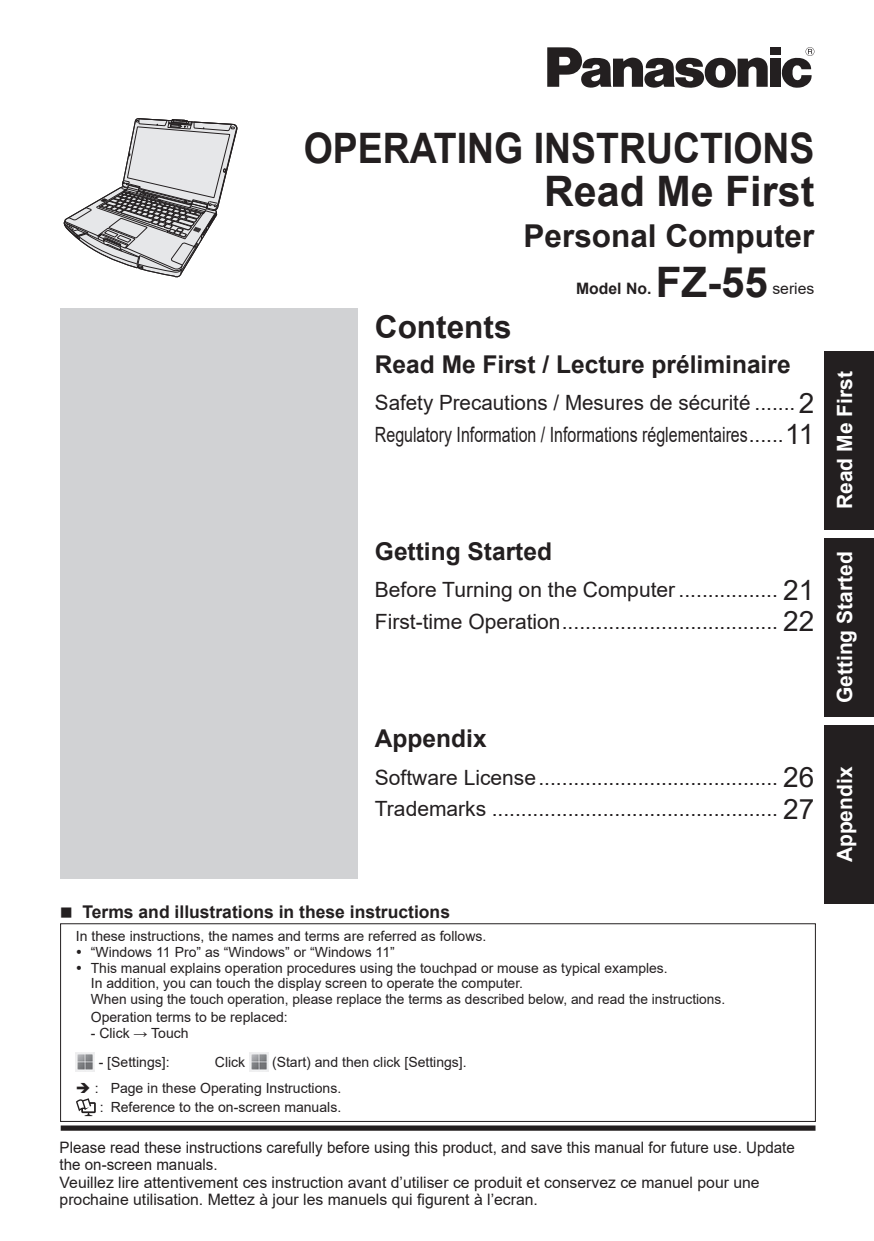
<style>
.page{position:relative;width:874px;height:1241px;background:#fff}
.page>*{position:absolute;margin:0;border:0;box-sizing:border-box;transform-origin:0 0}
.t1{font:700 42px/43.6px "Arial";color:#231f20;text-align:right;scale:.89 1}
.t2{font:700 42px "Arial";color:#231f20}
.t3{font:700 31.5px "Arial";color:#231f20}
.t4{font:700 24.5px "Arial";color:#231f20}
.t5{font:21px/31.5px "Arial";color:#231f20}
.t6{font:700 21px "Arial";color:#fff}
.t7{font:700 17.5px "Arial";color:#231f20}
.t8{font:15.75px/17.5px "Arial";color:#231f20;scale:.96 1}
.t9{font:700 15.75px "Arial";color:#231f20}
.t10{font:15.75px "Arial";color:#231f20}
.t11{font:14px/15.8px "Arial";color:#231f20}
.s1{font-size:28px}
</style>
<div class="page">
<div style="left:60px;top:308px;width:297px;height:570px;background:#d1d2d4"></div>
<div style="left:823px;top:538px;width:50px;height:178px;background:#231f20"></div>
<div style="left:823px;top:351px;width:50px;height:178px;background:#231f20"></div>
<div style="left:823px;top:725px;width:50px;height:178px;background:#231f20"></div>
<div style="left:61px;top:1125px;width:754px;height:5px;background:#231f20"></div>
<img style="left:76px;top:1052px;width:19px;height:19px">
<img style="left:249px;top:1052px;width:19px;height:19px">
<svg style="left:76px;top:1098px;width:20px;height:17px"></svg>
<div style="left:60px;top:923px;width:755px;height:198px;border:1px solid #231f20"></div>
<div style="left:769px;top:47px;width:11px;height:8px;background:#231f20"></div>
<div style="left:769px;top:59px;width:11px;height:28px;background:#231f20"></div>
<svg style="left:547px;top:47px;width:220px;height:41px"></svg>
<svg style="left:781px;top:47px;width:33px;height:41px"></svg>
<svg style="left:63px;top:118px;width:175px;height:160px"></svg>
<h1 class="t1" style="left:303px;top:126px;width:575px">OPERATING INSTRUCTIONS<br>Read Me First</h1>
<h2 class="t3" style="left:523px;top:214px;width:292px">Personal Computer</h2>
<p class="t9" style="left:576px;top:277px;width:77px">Model No.</p>
<h1 class="t2" style="left:655px;top:252px;width:114px">FZ-55</h1>
<p class="t10" style="left:772px;top:278px;width:44px">series</p>
<h2 class="t3" style="left:375px;top:305px;width:138px">Contents</h2>
<h3 class="t4" style="left:375px;top:347px;width:417px">Read Me First / Lecture préliminaire</h3>
<h3 class="t5" style="left:375px;top:387px;width:441px">Safety Precautions / Mesures de sécurité ....... <span class="s1">2<br></span>Regulatory Information / Informations réglementaires......<span class="s1">11</span></h3>
<h3 class="t4" style="left:375px;top:534px;width:178px">Getting Started</h3>
<h3 class="t5" style="left:375px;top:574px;width:441px">Before Turning on the Computer ................. <span class="s1">21<br></span>First-time Operation..................................... <span class="s1">22</span></h3>
<h3 class="t4" style="left:375px;top:721px;width:113px">Appendix</h3>
<h3 class="t5" style="left:375px;top:761px;width:441px">Software License......................................... <span class="s1">26<br></span>Trademarks ................................................. <span class="s1">27</span></h3>
<p class="t7" style="left:60px;top:899px;width:392px">■ Terms and illustrations in these instructions</p>
<p class="t11" style="left:76px;top:928px;width:412px">In these instructions, the names and terms are referred as follows.</p>
<p class="t11" style="left:76px;top:943px;width:320px">• “Windows 11 Pro” as “Windows” or “Windows 11”</p>
<p class="t11" style="left:91px;top:959px;width:635px;text-indent:-15px">• This manual explains operation procedures using the touchpad or mouse as typical examples.<br>In addition, you can touch the display screen to operate the computer.<br>When using the touch operation, please replace the terms as described below, and read the instructions.</p>
<p class="t11" style="left:91px;top:1009px;width:198px">Operation terms to be replaced:</p>
<p class="t11" style="left:91px;top:1025px;width:99px">- Click → Touch</p>
<p class="t11" style="left:99px;top:1054px;width:72px">- [Settings]:</p>
<p class="t11" style="left:215px;top:1054px;width:32px">Click</p>
<p class="t11" style="left:272px;top:1054px;width:196px">(Start) and then click [Settings].</p>
<p class="t11" style="left:76px;top:1078px;width:267px;line-height:19.2px;text-align:right">➔ : Page in these Operating Instructions. : Reference to the on-screen manuals.</p>
<p class="t8" style="left:60px;top:1138px;width:767px">Please read these instructions carefully before using this product, and save this manual for future use. Update the on-screen manuals.<br>Veuillez lire attentivement ces instruction avant d’utiliser ce produit et conservez ce manuel pour une prochaine utilisation. Mettez à jour les manuels qui figurent à l’ecran.</p>
<h3 class="t6" style="left:829px;top:509px;width:139px;rotate:-90deg">Read Me First</h3>
<h3 class="t6" style="left:829px;top:703px;width:153px;rotate:-90deg">Getting Started</h3>
<h3 class="t6" style="left:829px;top:862px;width:97px;rotate:-90deg">Appendix</h3>
</div>
